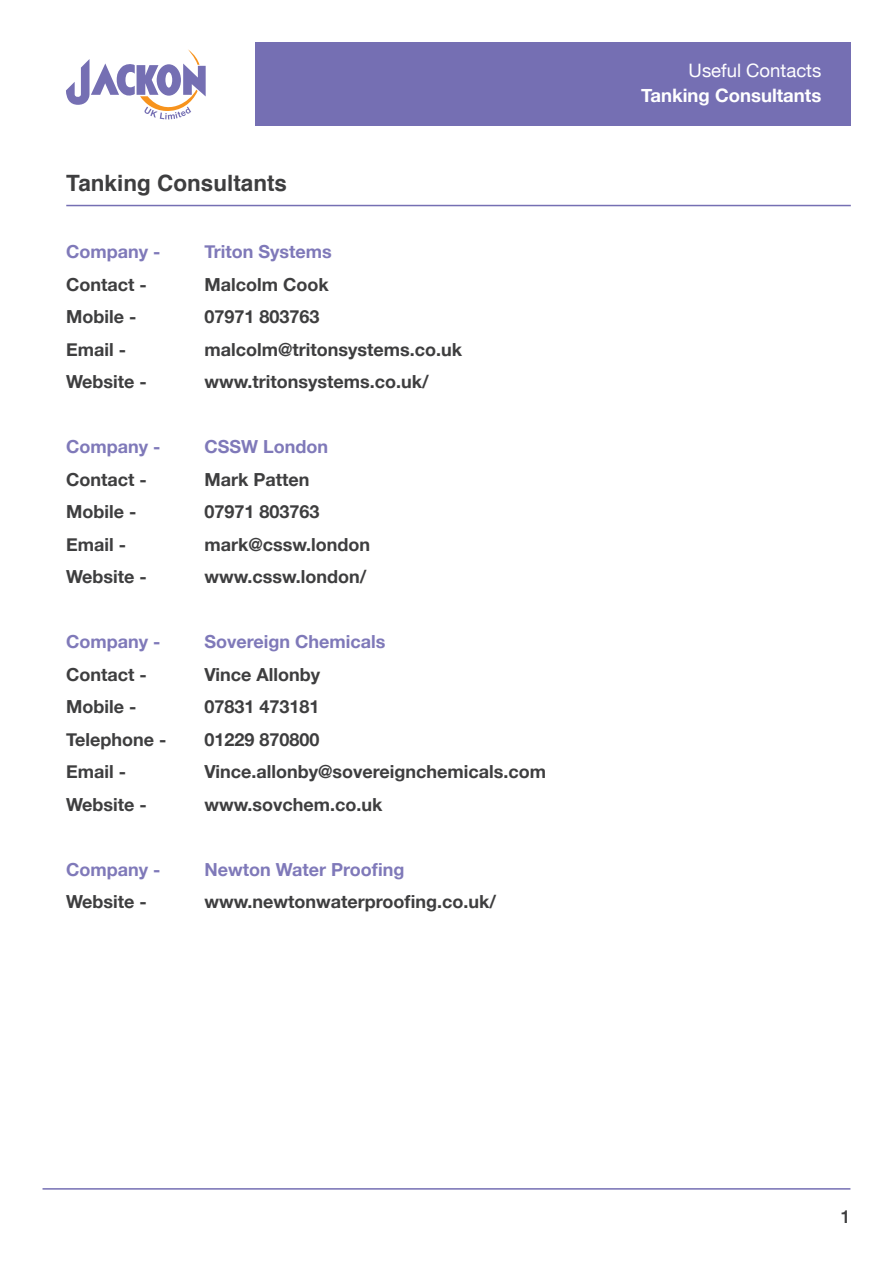
<style>
.page{position:relative;width:893px;height:1263px;background:#fff}
.page>*{position:absolute;margin:0;border:0;box-sizing:border-box;transform-origin:0 0}
.Paragraph_Style_1{font:700 22.5px "Helvetica";color:#3e3e3f}
.t1{font:700 18.6px "Helvetica Neue";color:#fff}
.t2{font:18.6px "Helvetica Neue";color:#fff}
.Paragraph_Style_1-2{font:700 18px "Helvetica Neue";color:#3e3e3f}
.Paragraph_Style_1-3{font:700 18px "Helvetica Neue";color:#7f79b9}
.t3{font:500 18px "Helvetica Neue";color:#3e3e3f}
</style>
<div class="page">
<div style="left:255px;top:43px;width:595px;height:83px;background:#756fb3"></div>
<hr style="left:66px;top:205px;width:785px;height:1px;background:#756fb3">
<hr style="left:43px;top:1188px;width:807px;height:1px;background:#756fb3">
<svg style="left:66px;top:49px;width:140px;height:70px"></svg>
<p class="Paragraph_Style_1" style="left:66px;top:165px;width:222px">Tanking Consultants</p>
<p class="Paragraph_Style_1-3" style="left:66px;top:238px;width:96px">Company -</p>
<p class="Paragraph_Style_1-3" style="left:204px;top:238px;width:129px">Triton Systems</p>
<p class="Paragraph_Style_1-2" style="left:66px;top:270px;width:82px">Contact -</p>
<p class="Paragraph_Style_1-2" style="left:204px;top:270px;width:126px">Malcolm Cook</p>
<p class="Paragraph_Style_1-2" style="left:66px;top:303px;width:72px">Mobile -</p>
<p class="Paragraph_Style_1-2" style="left:204px;top:303px;width:117px">07971 803763</p>
<p class="Paragraph_Style_1-2" style="left:66px;top:335px;width:61px">Email -</p>
<p class="Paragraph_Style_1-2" style="left:204px;top:335px;width:259px">malcolm@tritonsystems.co.uk</p>
<p class="Paragraph_Style_1-2" style="left:66px;top:368px;width:82px">Website -</p>
<p class="Paragraph_Style_1-2" style="left:204px;top:368px;width:226px">www.tritonsystems.co.uk/</p>
<p class="Paragraph_Style_1-3" style="left:66px;top:433px;width:96px">Company -</p>
<p class="Paragraph_Style_1-3" style="left:204px;top:433px;width:125px">CSSW London</p>
<p class="Paragraph_Style_1-2" style="left:66px;top:465px;width:82px">Contact -</p>
<p class="Paragraph_Style_1-2" style="left:204px;top:465px;width:107px">Mark Patten</p>
<p class="Paragraph_Style_1-2" style="left:66px;top:498px;width:72px">Mobile -</p>
<p class="Paragraph_Style_1-2" style="left:204px;top:498px;width:117px">07971 803763</p>
<p class="Paragraph_Style_1-2" style="left:66px;top:530px;width:61px">Email -</p>
<p class="Paragraph_Style_1-2" style="left:204px;top:530px;width:167px">mark@cssw.london</p>
<p class="Paragraph_Style_1-2" style="left:66px;top:563px;width:82px">Website -</p>
<p class="Paragraph_Style_1-2" style="left:204px;top:563px;width:163px">www.cssw.london/</p>
<p class="Paragraph_Style_1-3" style="left:66px;top:628px;width:96px">Company -</p>
<p class="Paragraph_Style_1-3" style="left:204px;top:628px;width:182px">Sovereign Chemicals</p>
<p class="Paragraph_Style_1-2" style="left:66px;top:660px;width:82px">Contact -</p>
<p class="Paragraph_Style_1-2" style="left:204px;top:660px;width:117px">Vince Allonby</p>
<p class="Paragraph_Style_1-2" style="left:66px;top:693px;width:72px">Mobile -</p>
<p class="Paragraph_Style_1-2" style="left:204px;top:693px;width:117px">07831 473181</p>
<p class="Paragraph_Style_1-2" style="left:66px;top:725px;width:102px">Telephone -</p>
<p class="Paragraph_Style_1-2" style="left:204px;top:725px;width:117px">01229 870800</p>
<p class="Paragraph_Style_1-2" style="left:66px;top:758px;width:61px">Email -</p>
<p class="Paragraph_Style_1-2" style="left:204px;top:758px;width:343px">Vince.allonby@sovereignchemicals.com</p>
<p class="Paragraph_Style_1-2" style="left:66px;top:790px;width:82px">Website -</p>
<p class="Paragraph_Style_1-2" style="left:204px;top:790px;width:179px">www.sovchem.co.uk</p>
<p class="Paragraph_Style_1-3" style="left:66px;top:855px;width:96px">Company -</p>
<p class="Paragraph_Style_1-3" style="left:204px;top:855px;width:202px">Newton Water Proofing</p>
<p class="Paragraph_Style_1-2" style="left:66px;top:888px;width:82px">Website -</p>
<p class="Paragraph_Style_1-2" style="left:204px;top:888px;width:293px">www.newtonwaterproofing.co.uk/</p>
<p class="t2" style="left:689px;top:57px;width:134px">Useful Contacts</p>
<p class="t1" style="left:641px;top:80px;width:182px">Tanking Consultants</p>
<p class="t3" style="left:841px;top:1202px;width:12px">1</p>
</div>
